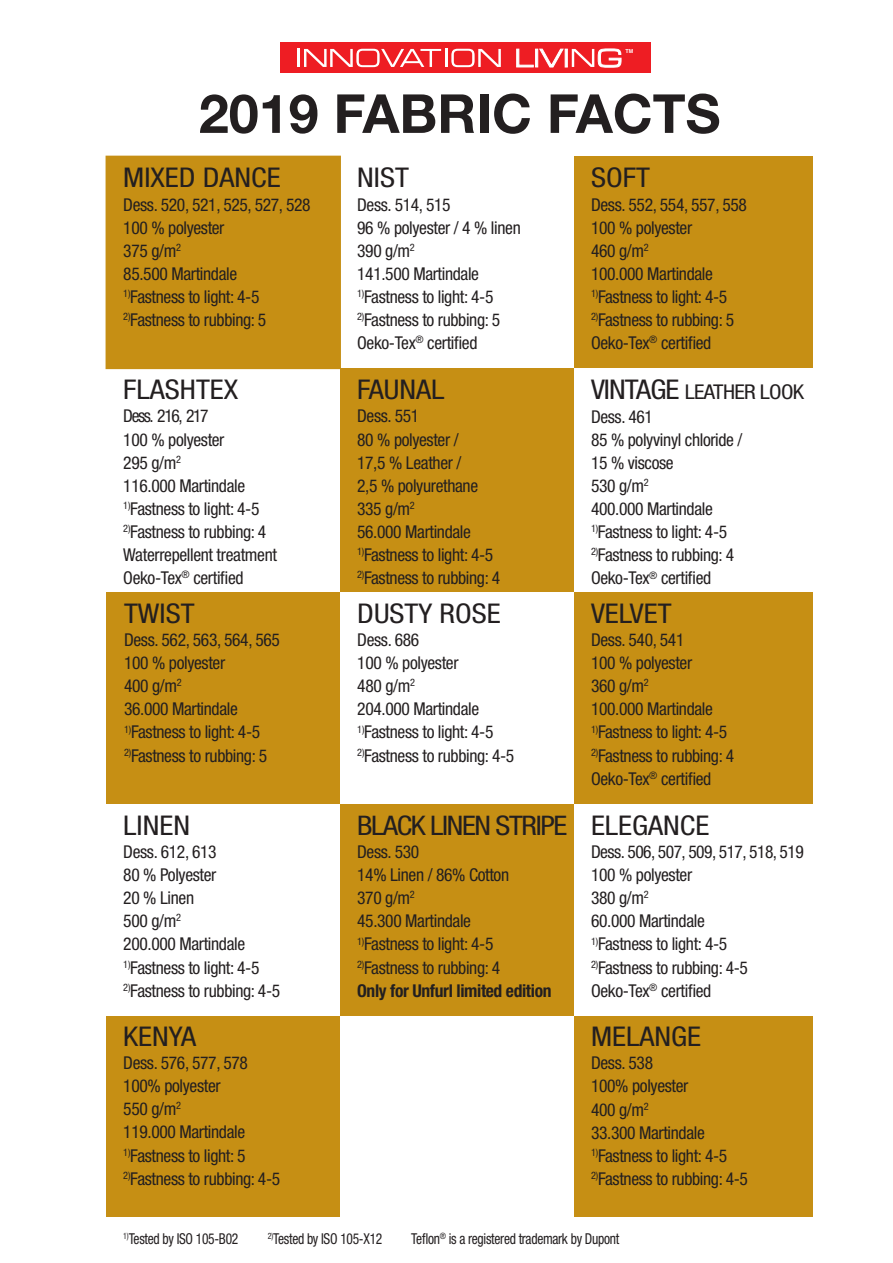
<style>
.page{position:relative;width:893px;height:1263px;background:#fff}
.page>*{position:absolute;margin:0;border:0;box-sizing:border-box;transform-origin:0 0}
.t1{font:700 53.85px "Helvetica Neue LT Std";color:#231f20}
.t2{font:condensed 27.15px "Helvetica Neue LT Std";color:#231f20;scale:1.1 1}
.t3{font:condensed 27px "Helvetica Neue LT Std";letter-spacing:-.045em;color:#231f20;scale:1.1 1}
.t4{font:condensed 20.4px "Helvetica Neue LT Std";letter-spacing:-.03em;color:#231f20;scale:1.1 1}
.t5{font:condensed 17.7px/23.1px "Helvetica Neue LT Std";letter-spacing:-.02em;color:#231f20}
.t6{font:condensed 15px "Helvetica Neue LT Std";letter-spacing:-.02em;color:#231f20;scale:.9 1}
.t7{font:700 5.4px "Helvetica";color:#fff}
.s1{font-weight:700}
.s2{font-size:27.15px}
</style>
<div class="page">
<div style="left:574px;top:156px;width:238px;height:212px;background:#c68f14"></div>
<div style="left:106px;top:156px;width:235px;height:213px;background:#c68f14"></div>
<div style="left:340px;top:804px;width:234px;height:212px;background:#c68f14"></div>
<div style="left:574px;top:592px;width:238px;height:212px;background:#c68f14"></div>
<div style="left:106px;top:592px;width:234px;height:212px;background:#c68f14"></div>
<div style="left:340px;top:368px;width:234px;height:224px;background:#c68f14"></div>
<div style="left:106px;top:1016px;width:234px;height:200px;background:#c68f14"></div>
<div style="left:574px;top:1016px;width:238px;height:200px;background:#c68f14"></div>
<div style="left:280px;top:43px;width:371px;height:30px;background:#ee1d23"></div>
<svg style="left:298px;top:49px;width:203px;height:18px"></svg>
<svg style="left:516px;top:49px;width:105px;height:19px"></svg>
<p class="t7" style="left:626px;top:48px;width:9px">TM</p>
<h1 class="t1" style="left:199px;top:80px;width:523px">2019 FABRIC FACTS</h1>
<h2 class="t2" style="left:123px;top:162px;width:144px">MIXED DANCE</h2>
<p class="t5" style="left:123px;top:193px;width:189px">Dess. 520, 521, 525, 527, 528<br>100 % polyester<br>375 g/m<sup>2<br></sup>85.500 Martindale<br><sup>1)</sup>Fastness to light: 4-5<br><sup>2)</sup>Fastness to rubbing: 5</p>
<h2 class="t2" style="left:123px;top:374px;width:106px">FLASHTEX</h2>
<p class="t5" style="left:123px;top:405px;width:155px">Dess. 216, 217<br>100 % polyester<br>295 g/m<sup>2<br></sup>116.000 Martindale<br><sup>1)</sup>Fastness to light: 4-5<br><sup>2)</sup>Fastness to rubbing: 4<br>Waterrepellent treatment<br>Oeko-Tex<sup>®</sup> certified</p>
<h2 class="t2" style="left:124px;top:598px;width:66px">TWIST</h2>
<p class="t5" style="left:124px;top:628px;width:157px">Dess. 562, 563, 564, 565<br>100 % polyester<br>400 g/m<sup>2<br></sup>36.000 Martindale<br><sup>1)</sup>Fastness to light: 4-5<br><sup>2)</sup>Fastness to rubbing: 5</p>
<h2 class="t2" style="left:123px;top:809px;width:62px">LINEN</h2>
<p class="t5" style="left:123px;top:840px;width:158px">Dess. 612, 613<br>80 % Polyester<br>20 % Linen<br>500 g/m<sup>2<br></sup>200.000 Martindale<br><sup>1)</sup>Fastness to light: 4-5<br><sup>2)</sup>Fastness to rubbing: 4-5</p>
<h2 class="t2" style="left:123px;top:1021px;width:68px">KENYA</h2>
<p class="t5" style="left:123px;top:1051px;width:158px">Dess. 576, 577, 578<br>100% polyester<br>550 g/m<sup>2<br></sup>119.000 Martindale<br><sup>1)</sup>Fastness to light: 5<br><sup>2)</sup>Fastness to rubbing: 4-5</p>
<h2 class="t2" style="left:357px;top:162px;width:48px">NIST</h2>
<p class="t5" style="left:357px;top:193px;width:165px">Dess. 514, 515<br>96 % polyester / 4 % linen<br>390 g/m<sup>2<br></sup>141.500 Martindale<br><sup>1)</sup>Fastness to light: 4-5<br><sup>2)</sup>Fastness to rubbing: 5<br>Oeko-Tex<sup>®</sup> certified</p>
<h2 class="t2" style="left:357px;top:374px;width:81px">FAUNAL</h2>
<p class="t5" style="left:357px;top:405px;width:145px">Dess. 551<br>80 % polyester /<br>17,5 % Leather /<br>2,5 % polyurethane<br>335 g/m<sup>2<br></sup>56.000 Martindale<br><sup>1)</sup>Fastness to light: 4-5<br><sup>2)</sup>Fastness to rubbing: 4</p>
<h2 class="t2" style="left:357px;top:598px;width:132px">DUSTY ROSE</h2>
<p class="t5" style="left:357px;top:628px;width:158px">Dess. 686<br>100 % polyester<br>480 g/m<sup>2<br></sup>204.000 Martindale<br><sup>1)</sup>Fastness to light: 4-5<br><sup>2)</sup>Fastness to rubbing: 4-5</p>
<h3 class="t3" style="left:357px;top:810px;width:192px">BLACK LINEN STRIPE</h3>
<p class="t5" style="left:357px;top:840px;width:196px">Dess. 530<br>14% Linen / 86% Cotton<br>370 g/m<sup>2<br></sup>45.300 Martindale<br><sup>1)</sup>Fastness to light: 4-5<br><sup>2)</sup>Fastness to rubbing: 4<br><span class="s1">Only for Unfurl limited edition</span></p>
<h2 class="t2" style="left:591px;top:162px;width:55px">SOFT</h2>
<p class="t5" style="left:591px;top:193px;width:157px">Dess. 552, 554, 557, 558<br>100 % polyester<br>460 g/m<sup>2<br></sup>100.000 Martindale<br><sup>1)</sup>Fastness to light: 4-5<br><sup>2)</sup>Fastness to rubbing: 5<br>Oeko-Tex<sup>®</sup> certified</p>
<p class="t4" style="left:591px;top:380px;width:195px"><span class="s2">VINTAGE</span> LEATHER LOOK</p>
<p class="t5" style="left:591px;top:405px;width:153px">Dess. 461<br>85 % polyvinyl chloride /<br>15 % viscose<br>530 g/m<sup>2<br></sup>400.000 Martindale<br><sup>1)</sup>Fastness to light: 4-5<br><sup>2)</sup>Fastness to rubbing: 4<br>Oeko-Tex<sup>®</sup> certified</p>
<h2 class="t2" style="left:591px;top:598px;width:75px">VELVET</h2>
<p class="t5" style="left:591px;top:628px;width:145px">Dess. 540, 541<br>100 % polyester<br>360 g/m<sup>2<br></sup>100.000 Martindale<br><sup>1)</sup>Fastness to light: 4-5<br><sup>2)</sup>Fastness to rubbing: 4<br>Oeko-Tex<sup>®</sup> certified</p>
<h2 class="t2" style="left:591px;top:809px;width:109px">ELEGANCE</h2>
<p class="t5" style="left:591px;top:840px;width:214px">Dess. 506, 507, 509, 517, 518, 519<br>100 % polyester<br>380 g/m<sup>2<br></sup>60.000 Martindale<br><sup>1)</sup>Fastness to light: 4-5<br><sup>2)</sup>Fastness to rubbing: 4-5<br>Oeko-Tex<sup>®</sup> certified</p>
<h2 class="t2" style="left:591px;top:1021px;width:102px">MELANGE</h2>
<p class="t5" style="left:591px;top:1051px;width:158px">Dess. 538<br>100% polyester<br>400 g/m<sup>2<br></sup>33.300 Martindale<br><sup>1)</sup>Fastness to light: 4-5<br><sup>2)</sup>Fastness to rubbing: 4-5</p>
<p class="t6" style="left:123px;top:1230px;width:129px"><sup>1)</sup>Tested by ISO 105-B02</p>
<p class="t6" style="left:268px;top:1230px;width:129px"><sup>2)</sup>Tested by ISO 105-X12</p>
<p class="t6" style="left:411px;top:1230px;width:233px">Teflon<sup>®</sup> is a registered trademark by Dupont</p>
</div>
